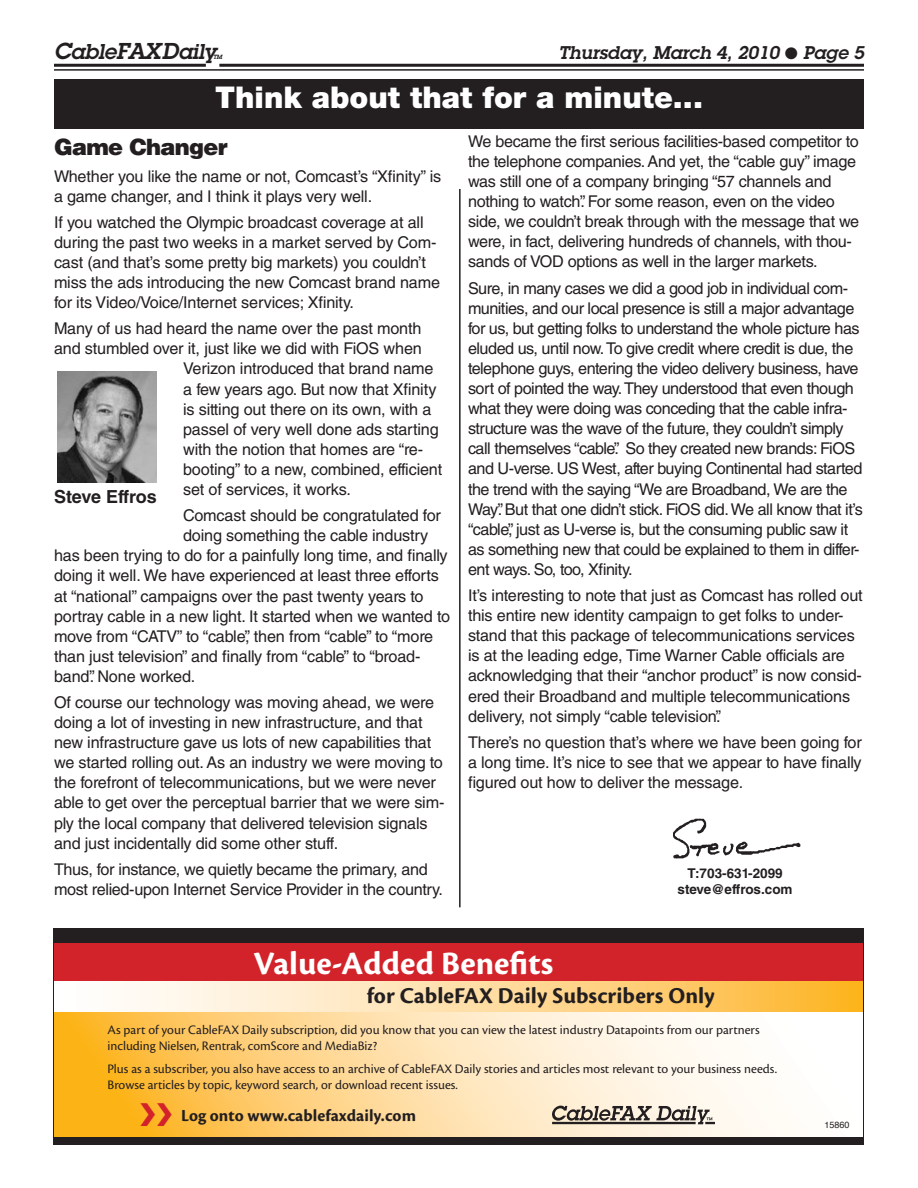
<style>
.page{position:relative;width:918px;height:1188px;background:#fff}
.page>*{position:absolute;margin:0;border:0;box-sizing:border-box;transform-origin:0 0}
.t1{font:700 34.05px "Cronos Pro";color:#fff}
.t2{font:900 30px "Helvetica Neue LT Std";color:#fff}
.t3{font:700 23.55px "Cronos Pro";color:#231f20}
.t4{font:900 22.5px "Helvetica LT Std";letter-spacing:-.03em;color:#231f20}
.t5{font:italic 600 21px "Lubalin Graph Std";letter-spacing:-.01em;color:#231f20}
.t6{font:italic 600 18px "Lubalin Graph Std";color:#231f20}
.t7{font:700 18px "Helvetica LT Std";letter-spacing:-.015em;color:#231f20}
.t8{font:700 17.55px "Cronos Pro";letter-spacing:.005em;color:#231f20}
.t9{font:16.2px/20.1px "Helvetica LT Std";letter-spacing:-.01em;color:#231f20}
.t10{font:16.2px/20.1px "Helvetica LT Std";letter-spacing:-.03em;color:#231f20}
.t11{font:13.5px/16.2px "Cronos Pro";color:#231f20}
.t12{font:700 13.5px/16.2px "Helvetica LT Std";color:#231f20;text-align:center}
.t13{font:9px "Helvetica";color:#231f20}
.t14{font:italic 600 6px "Lubalin Graph Std";color:#231f20}
.s1{font-size:22.5px}
</style>
<div class="page">
<hr style="left:219px;top:64px;width:645px;height:3px;background:#231f20">
<hr style="left:54px;top:64px;width:152px;height:3px;background:#231f20">
<hr style="left:54px;top:69px;width:810px;height:2px;background:#231f20">
<div style="left:54px;top:79px;width:810px;height:50px;background:#231f20"></div>
<img style="left:673px;top:819px;width:127px;height:39px">
<hr style="left:459px;top:189px;width:2px;height:718px;background:#231f20">
<svg style="left:55px;top:1011px;width:807px;height:126px"></svg>
<div style="left:53px;top:942px;width:810px;height:39px;background:#d2232a"></div>
<svg style="left:124px;top:981px;width:738px;height:30px;background:#feda99"></svg>
<div style="left:53px;top:928px;width:810px;height:15px;background:#231f20"></div>
<div style="left:53px;top:1137px;width:810px;height:7px;background:#231f20"></div>
<svg style="left:552px;top:1106px;width:163px;height:18px;background:#989087"></svg>
<div style="left:53px;top:928px;width:811px;height:217px;border:1px solid #231f20"></div>
<img style="left:57px;top:372px;width:99px;height:111px">
<svg style="left:141px;top:1103px;width:31px;height:23px"></svg>
<p class="t5" style="left:54px;top:44px;width:164px"><span class="s1">C</span>able<span class="s1">FAXD</span>aily</p>
<p class="t14" style="left:213px;top:55px;width:11px">TM</p>
<p class="t6" style="left:559px;top:46px;width:307px">Thursday, March 4, 2010 ● Page 5</p>
<h2 class="t2" style="left:215px;top:87px;width:489px">Think about that for a minute...</h2>
<h3 class="t4" style="left:54px;top:139px;width:175px">Game Changer</h3>
<p class="t9" style="left:54px;top:168px;width:389px">Whether you like the name or not, Comcast’s “Xfinity” is a game changer, and I think it plays very well.</p>
<p class="t9" style="left:54px;top:214px;width:388px">If you watched the Olympic broadcast coverage at all during the past two weeks in a market served by Com&shy;cast (and that’s some pretty big markets) you couldn’t miss the ads introducing the new Comcast brand name for its Video/Voice/Internet services; Xfinity.</p>
<p class="t9" style="left:54px;top:320px;width:369px">Many of us had heard the name over the past month</p>
<p class="t9" style="left:54px;top:340px;width:369px">and stumbled over it, just like we did with FiOS when</p>
<p class="t9" style="left:183px;top:361px;width:252px">Verizon introduced that brand name</p>
<p class="t9" style="left:183px;top:381px;width:255px">a few years ago. But now that Xfinity</p>
<p class="t9" style="left:183px;top:401px;width:250px">is sitting out there on its own, with a</p>
<p class="t9" style="left:183px;top:421px;width:257px">passel of very well done ads starting</p>
<p class="t9" style="left:183px;top:441px;width:242px">with the notion that homes are “re-</p>
<p class="t9" style="left:183px;top:461px;width:261px">booting” to a new, combined, efficient</p>
<p class="t9" style="left:183px;top:481px;width:169px">set of services, it works.</p>
<p class="t9" style="left:183px;top:507px;width:259px">Comcast should be congratulated for</p>
<p class="t9" style="left:183px;top:527px;width:247px">doing something the cable industry</p>
<p class="t9" style="left:54px;top:547px;width:395px">has been trying to do for a painfully long time, and finally</p>
<p class="t9" style="left:54px;top:568px;width:386px">doing it well. We have experienced at least three efforts</p>
<p class="t9" style="left:54px;top:588px;width:371px">at “national” campaigns over the past twenty years to</p>
<p class="t9" style="left:54px;top:608px;width:398px">portray cable in a new light. It started when we wanted to</p>
<p class="t9" style="left:54px;top:628px;width:381px">move from “CATV” to “cable”, then from “cable” to “more</p>
<p class="t9" style="left:54px;top:648px;width:368px">than just television” and finally from “cable” to “broad-</p>
<p class="t9" style="left:54px;top:668px;width:143px">band”. None worked.</p>
<p class="t9" style="left:54px;top:694px;width:392px">Of course our technology was moving ahead, we were doing a lot of investing in new infrastructure, and that new infrastructure gave us lots of new capabilities that we started rolling out. As an industry we were moving to the forefront of telecommunications, but we were never able to get over the perceptual barrier that we were sim&shy;ply the local company that delivered television signals and just incidentally did some other stuff.</p>
<p class="t9" style="left:54px;top:861px;width:390px">Thus, for instance, we quietly became the primary, and most relied-upon Internet Service Provider in the country.</p>
<p class="t7" style="left:54px;top:491px;width:104px">Steve Effros</p>
<p class="t9" style="left:468px;top:133px;width:393px">We became the first serious facilities-based competitor to the telephone companies. And yet, the “cable guy” image was still one of a company bringing “57 channels and nothing to watch”. For some reason, even on the video side, we couldn’t break through with the message that we were, in fact, delivering hundreds of channels, with thou&shy;sands of VOD options as well in the larger markets.</p>
<p class="t10" style="left:468px;top:280px;width:396px">Sure, in many cases we did a good job in individual com&shy;munities, and our local presence is still a major advantage for us, but getting folks to understand the whole picture has eluded us, until now. To give credit where credit is due, the telephone guys, entering the video delivery business, have sort of pointed the way. They understood that even though what they were doing was conceding that the cable infra&shy;structure was the wave of the future, they couldn’t simply call themselves “cable”. So they created new brands: FiOS and U-verse. US West, after buying Continental had started the trend with the saying “We are Broadband, We are the Way”. But that one didn’t stick. FiOS did. We all know that it’s “cable”, just as U-verse is, but the consuming public saw it as something new that could be explained to them in differ&shy;ent ways. So, too, Xfinity.</p>
<p class="t9" style="left:468px;top:587px;width:396px">It’s interesting to note that just as Comcast has rolled out this entire new identity campaign to get folks to under&shy;stand that this package of telecommunications services is at the leading edge, Time Warner Cable officials are acknowledging that their “anchor product” is now consid&shy;ered their Broadband and multiple telecommunications delivery, not simply “cable television”.</p>
<p class="t9" style="left:468px;top:734px;width:395px;text-align:justify">There’s no question that’s where we have been going for a long time. It’s nice to see that we appear to have finally figured out how to deliver the message.</p>
<p class="t12" style="left:678px;top:867px;width:117px">T:703-631-2099 steve@effros.com</p>
<h1 class="t1" style="left:253px;top:950px;width:302px">Value-Added Benefits</h1>
<h3 class="t3" style="left:367px;top:986px;width:349px">for CableFAX Daily Subscribers Only</h3>
<p class="t11" style="left:107px;top:1022px;width:654px">As part of your CableFAX Daily subscription, did you know that you can view the latest industry Datapoints from our partners including Nielsen, Rentrak, comScore and MediaBiz?</p>
<p class="t11" style="left:107px;top:1062px;width:671px">Plus as a subscriber, you also have access to an archive of CableFAX Daily stories and articles most relevant to your business needs.<br>Browse articles by topic, keyword search, or download recent issues.</p>
<p class="t8" style="left:181px;top:1109px;width:237px">Log onto www.cablefaxdaily.com</p>
<p class="t13" style="left:825px;top:1122px;width:27px">15860</p>
</div>
